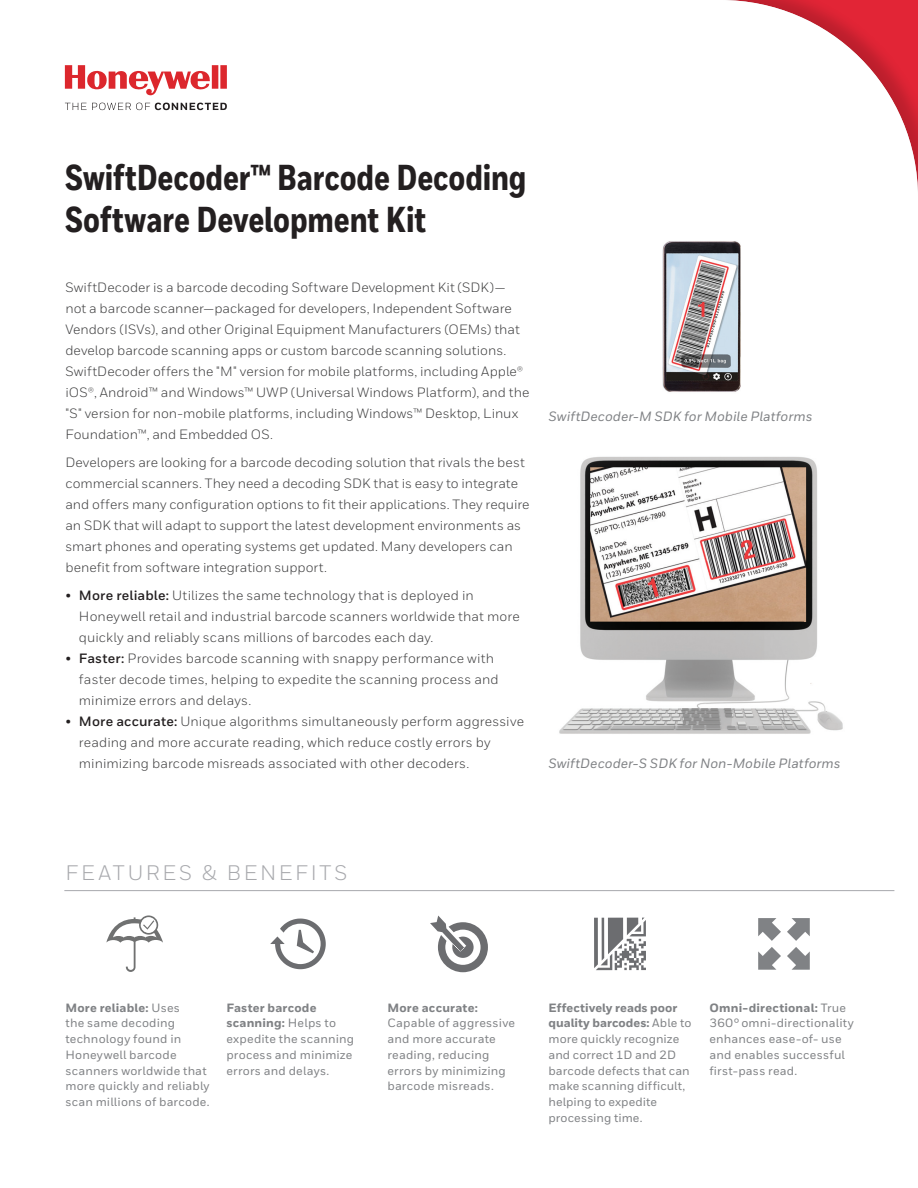
<style>
.page{position:relative;width:918px;height:1188px;background:#fff}
.page>*{position:absolute;margin:0;border:0;box-sizing:border-box;transform-origin:0 0}
.Datasheet__Title_1{font:800 36px/42px "Honeywell Cond";letter-spacing:-.005em;color:#231f20}
.Datasheet__Sidebar_H{font:21px "Honeywell Sans";letter-spacing:.13em;color:#a8a9ad}
.Features_copy{font:13.5px/21px "Honeywell Sans";letter-spacing:.01em;color:#3e3e3f}
.Datasheet__Title_2_1{font:13.5px/21px "Honeywell Sans";color:#3e3e3f}
.Body__9_14_pt{font:13.5px/21px "Honeywell Sans";color:#3e3e3f}
.Product_Caption{font:italic 500 13.5px "Honeywell Sans";color:#808285}
.Datasheet__Sidebar_B{font:500 12px/15.8px "Honeywell Sans";letter-spacing:.01em;color:#808285}
.s1{color:#231f20}
.s2{font-weight:700;color:#231f20}
.s3{font-weight:800}
</style>
<div class="page">
<svg style="left:65px;top:65px;width:162px;height:31px"></svg>
<svg style="left:65px;top:103px;width:162px;height:7px"></svg>
<hr style="left:64px;top:890px;width:830px;height:1px;background:#a8a9ad">
<svg style="left:106px;top:915px;width:57px;height:57px"></svg>
<svg style="left:270px;top:919px;width:56px;height:50px"></svg>
<svg style="left:430px;top:916px;width:58px;height:56px"></svg>
<svg style="left:594px;top:918px;width:52px;height:52px"></svg>
<svg style="left:758px;top:918px;width:52px;height:52px"></svg>
<img style="left:559px;top:456px;width:284px;height:278px">
<img style="left:662px;top:241px;width:79px;height:151px">
<p class="Datasheet__Title_1" style="left:65px;top:158px;width:463px">SwiftDecoder™ Barcode Decoding<br>Software Development Kit</p>
<p class="Datasheet__Title_2_1" style="left:65px;top:277px;width:466px">SwiftDecoder is a barcode decoding Software Development Kit (SDK)— not a barcode scanner—packaged for developers, Independent Software Vendors (ISVs), and other Original Equipment Manufacturers (OEMs) that develop barcode scanning apps or custom barcode scanning solutions.<br>SwiftDecoder offers the "M" version for mobile platforms, including Apple® iOS®, Android™ and Windows™ UWP (Universal Windows Platform), and the "S" version for non-mobile platforms, including Windows™ Desktop, Linux Foundation™, and Embedded OS.</p>
<p class="Body__9_14_pt" style="left:65px;top:452px;width:466px">Developers are looking for a barcode decoding solution that rivals the best commercial scanners. They need a decoding SDK that is easy to integrate and offers many configuration options to fit their applications. They require an SDK that will adapt to support the latest development environments as smart phones and operating systems get updated. Many developers can benefit from software integration support.</p>
<p class="Features_copy" style="left:79px;top:584px;width:442px;text-indent:-14px"><span class="s1">•</span> <span class="s2">More reliable:</span> Utilizes the same technology that is deployed in<br>Honeywell retail and industrial barcode scanners worldwide that more quickly and reliably scans millions of barcodes each day.</p>
<p class="Features_copy" style="left:79px;top:647px;width:421px;text-indent:-14px"><span class="s1">•</span> <span class="s2">Faster:</span> Provides barcode scanning with snappy performance with faster decode times, helping to expedite the scanning process and minimize errors and delays.</p>
<p class="Features_copy" style="left:79px;top:710px;width:447px;text-indent:-14px"><span class="s1">•</span> <span class="s2">More accurate:</span> Unique algorithms simultaneously perform aggressive reading and more accurate reading, which reduce costly errors by minimizing barcode misreads associated with other decoders.</p>
<p class="Product_Caption" style="left:549px;top:408px;width:265px">SwiftDecoder-M SDK for Mobile Platforms</p>
<p class="Product_Caption" style="left:548px;top:756px;width:294px">SwiftDecoder-S SDK for Non-Mobile Platforms</p>
<p class="Datasheet__Sidebar_H" style="left:65px;top:861px;width:284px">FEATURES &amp; BENEFITS</p>
<p class="Datasheet__Sidebar_B" style="left:65px;top:1000px;width:146px"><span class="s3">More reliable:</span> Uses<br>the same decoding technology found in<br>Honeywell barcode scanners worldwide that more quickly and reliably scan millions of barcode.</p>
<p class="Datasheet__Sidebar_B" style="left:226px;top:1000px;width:129px"><span class="s3">Faster barcode scanning:</span> Helps to expedite the scanning process and minimize errors and delays.</p>
<p class="Datasheet__Sidebar_B" style="left:387px;top:1000px;width:129px"><span class="s3">More accurate:<br></span>Capable of aggressive and more accurate reading, reducing errors by minimizing barcode misreads.</p>
<p class="Datasheet__Sidebar_B" style="left:549px;top:1000px;width:144px"><span class="s3">Effectively reads poor quality barcodes:</span> Able to more quickly recognize and correct 1D and 2D barcode defects that can make scanning difficult, helping to expedite processing time.</p>
<p class="Datasheet__Sidebar_B" style="left:710px;top:1000px;width:146px"><span class="s3">Omni-directional:</span> True<br>360° omni-directionality enhances ease-of- use and enables successful first-pass read.</p>
</div>
